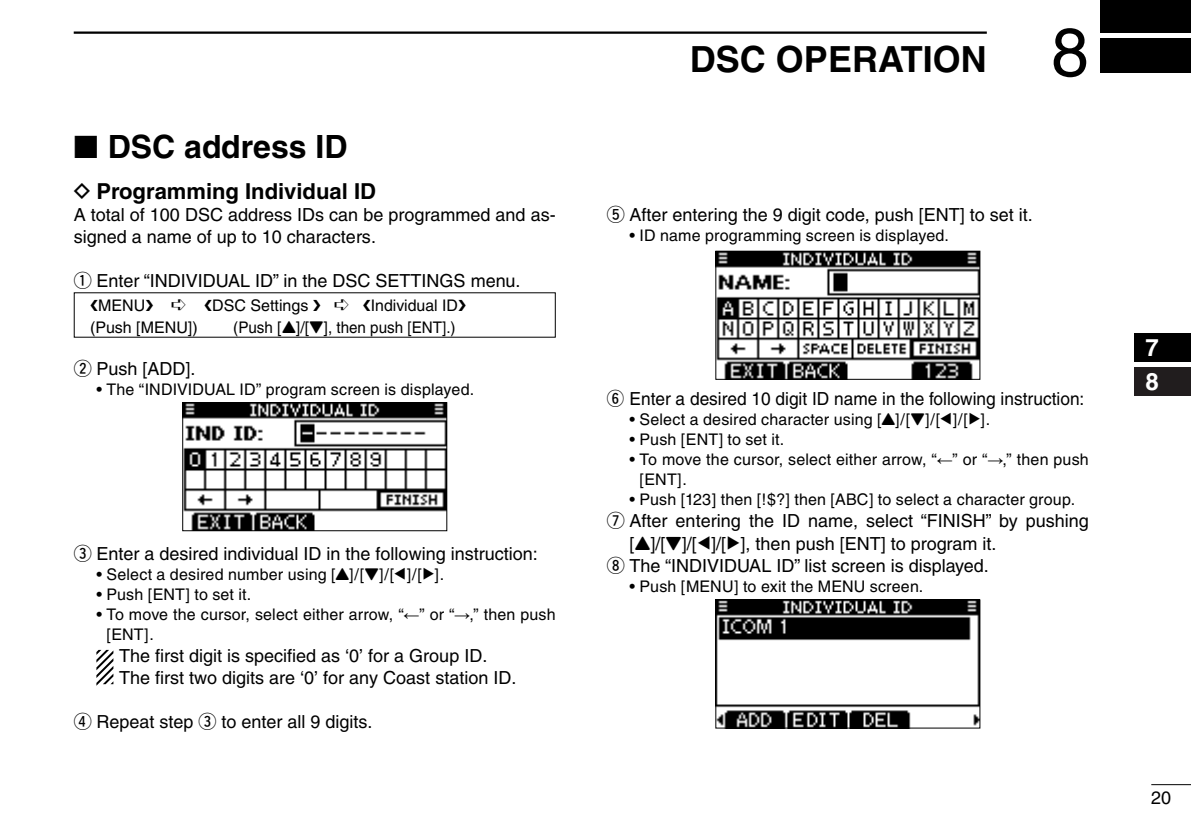
<style>
.page{position:relative;width:1191px;height:840px;background:#fff}
.page>*{position:absolute;margin:0;border:0;box-sizing:border-box;transform-origin:0 0}
.t1{font:700 36px "Helvetica";color:#000}
.t2{font:700 32px "Helvetica";color:#000}
.t3{font:700 24px/34px "Helvetica";color:#fff}
.t4{font:700 22px "Helvetica";color:#000}
.t5{font:18px/22px "Helvetica";color:#000}
.t6{font:18px "Helvetica";color:#000;scale:.96 1}
.t7{font:16px/20px "Helvetica";letter-spacing:.01em;color:#000}
.t8{font:16px "Helvetica";letter-spacing:.01em;color:#000;scale:.95 1}
.s1{font-family:"Icom Product Font";font-weight:400}
.s2{font-family:"Ftg Hround"}
.s3{font-family:"Icom Product Font"}
.s4{font-family:"Icom Helv"}
.s5{font-family:"Arial"}
.s6{font-weight:400;font-size:68px}
</style>
<div class="page">
<hr style="left:74px;top:31px;width:912px;height:3px;background:#000">
<hr style="left:1151px;top:783px;width:40px;height:1px;background:#000">
<div style="left:1100px;top:0;width:91px;height:33px;background:#000"></div>
<div style="left:1100px;top:38px;width:91px;height:34px;background:#000"></div>
<div style="left:1134px;top:333px;width:57px;height:28px;background:#000"></div>
<div style="left:1134px;top:367px;width:57px;height:28px;background:#211d1e"></div>
<img style="left:184px;top:404px;width:261px;height:125px">
<div style="left:182px;top:402px;width:265px;height:129px;border:1px solid #000"></div>
<svg style="left:96px;top:649px;width:17px;height:36px"></svg>
<img style="left:717px;top:252px;width:261px;height:125px">
<div style="left:715px;top:250px;width:265px;height:129px;border:1px solid #000"></div>
<img style="left:717px;top:601px;width:261px;height:125px">
<div style="left:715px;top:599px;width:265px;height:129px;border:1px solid #000"></div>
<h2 class="t2" style="left:74px;top:127px;width:275px">■ DSC address ID</h2>
<p class="t4" style="left:74px;top:178px;width:304px"><span class="s1">D</span> Programming Individual ID</p>
<p class="t5" style="left:74px;top:204px;width:483px">A total of 100 DSC address IDs can be programmed and as&shy;signed a name of up to 10 characters.</p>
<p class="t5" style="left:74px;top:270px;width:448px"><span class="s2">Q</span> Enter “INDIVIDUAL ID” in the DSC SETTINGS menu.</p>
<p class="t7" style="left:98px;top:295px;width:49px">MENU</p>
<p class="t7" style="left:212px;top:295px;width:98px">DSC Settings</p>
<p class="t7" style="left:371px;top:295px;width:89px">Individual ID</p>
<p class="t7" style="left:90px;top:317px;width:109px">(Push [MENU])</p>
<p class="t8" style="left:233px;top:318px;width:235px">(Push [<span class="s3">Y</span>]/[<span class="s3">Z</span>], then push [ENT].)</p>
<p class="t5" style="left:74px;top:358px;width:123px"><span class="s2">W</span> Push [ADD].</p>
<p class="t7" style="left:96px;top:379px;width:379px">• The “INDIVIDUAL ID” program screen is displayed.</p>
<p class="t5" style="left:74px;top:542px;width:465px"><span class="s2">E</span> Enter a desired individual ID in the following instruction:</p>
<p class="t7" style="left:96px;top:563px;width:349px">• Select a desired number using [<span class="s3">Y</span>]/[<span class="s3">Z</span>]/[<span class="s4">Ω</span>]/[<span class="s4">≈</span>].</p>
<p class="t7" style="left:96px;top:583px;width:156px">• Push [ENT] to set it.</p>
<p class="t7" style="left:106px;top:603px;width:451px;text-indent:-10px">• To move the cursor, select either arrow, “<span class="s5">←</span>” or “<span class="s5">→</span>,” then push [ENT].</p>
<p class="t5" style="left:119px;top:644px;width:399px">The first digit is specified as ‘0’ for a Group ID.<br>The first two digits are ‘0’ for any Coast station ID.</p>
<p class="t5" style="left:74px;top:710px;width:300px"><span class="s2">R</span> Repeat step <span class="s2">E</span> to enter all 9 digits.</p>
<h1 class="t1" style="left:690px;top:37px;width:400px">DSC OPERATION <span class="s6">8</span></h1>
<p class="t5" style="left:607px;top:204px;width:427px"><span class="s2">T</span> After entering the 9 digit code, push [ENT] to set it.</p>
<p class="t7" style="left:629px;top:225px;width:321px">• ID name programming screen is displayed.</p>
<p class="t6" style="left:607px;top:388px;width:499px"><span class="s2">Y</span> Enter a desired 10 digit ID name in the following instruction:</p>
<p class="t7" style="left:629px;top:409px;width:362px">• Select a desired character using [<span class="s3">Y</span>]/[<span class="s3">Z</span>]/[<span class="s4">Ω</span>]/[<span class="s4">≈</span>].</p>
<p class="t7" style="left:629px;top:429px;width:156px">• Push [ENT] to set it.</p>
<p class="t7" style="left:639px;top:449px;width:451px;text-indent:-10px">• To move the cursor, select either arrow, “<span class="s5">←</span>” or “<span class="s5">→</span>,” then push [ENT].</p>
<p class="t7" style="left:629px;top:489px;width:447px">• Push [123] then [!$?] then [ABC] to select a character group.</p>
<p class="t5" style="left:607px;top:510px;width:483px"><span class="s2">U</span> After entering the ID name, select “FINISH” by pushing</p>
<p class="t5" style="left:629px;top:532px;width:368px">[<span class="s3">Y</span>]/[<span class="s3">Z</span>]/[<span class="s4">Ω</span>]/[<span class="s4">≈</span>], then push [ENT] to program it.</p>
<p class="t5" style="left:607px;top:554px;width:383px"><span class="s2">I</span> The “INDIVIDUAL ID” list screen is displayed.</p>
<p class="t7" style="left:629px;top:575px;width:295px">• Push [MENU] to exit the MENU screen.</p>
<h3 class="t3" style="left:1145px;top:330px;width:15px">7<br>8</h3>
<p class="t5" style="left:1151px;top:786px;width:22px">20</p>
</div>
